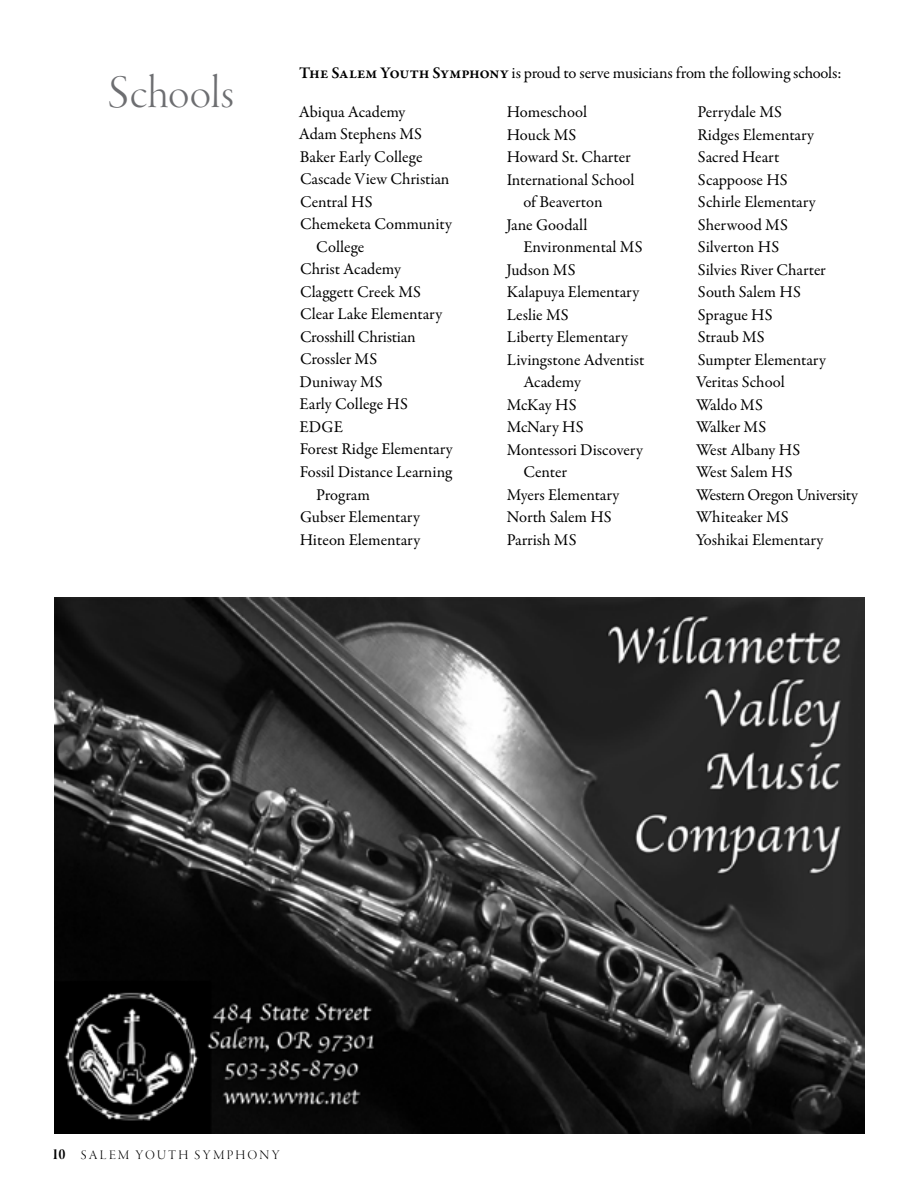
<style>
.page{position:relative;width:918px;height:1188px;background:#fff}
.page>*{position:absolute;margin:0;border:0;box-sizing:border-box;transform-origin:0 0}
.t1{font:48px "Garamond Premr Pro Lt Disp";color:#6d6e71}
.t2{font:16.5px/22.5px "Garamond Premr Pro";letter-spacing:-.005em;color:#000}
.t3{font:13.5px "Garamond Premr Pro Lt Disp";letter-spacing:.175em;color:#000}
.s1{font-weight:600}
.s2{font-family:"Garamond Premr Pro Smbd Disp";font-size:16.5px}
</style>
<div class="page">
<img style="left:54px;top:598px;width:810px;height:535px">
<h1 class="t1" style="left:108px;top:66px;width:127px">Schools</h1>
<p class="t2" style="left:299px;top:62px;width:544px"><span class="s1">The Salem Youth Symphony</span> is proud to serve musicians from the following schools:</p>
<p class="t2" style="left:299px;top:101px;width:108px">Abiqua Academy</p>
<p class="t2" style="left:299px;top:123px;width:125px">Adam Stephens MS</p>
<p class="t2" style="left:300px;top:146px;width:124px">Baker Early College</p>
<p class="t2" style="left:300px;top:168px;width:151px">Cascade View Christian</p>
<p class="t2" style="left:300px;top:191px;width:74px">Central HS</p>
<p class="t2" style="left:300px;top:213px;width:154px">Chemeketa Community</p>
<p class="t2" style="left:316px;top:236px;width:50px">College</p>
<p class="t2" style="left:300px;top:258px;width:103px">Christ Academy</p>
<p class="t2" style="left:300px;top:281px;width:122px">Claggett Creek MS</p>
<p class="t2" style="left:300px;top:303px;width:144px">Clear Lake Elementary</p>
<p class="t2" style="left:300px;top:326px;width:117px">Crosshill Christian</p>
<p class="t2" style="left:300px;top:348px;width:79px">Crossler MS</p>
<p class="t2" style="left:300px;top:371px;width:85px">Duniway MS</p>
<p class="t2" style="left:300px;top:393px;width:110px">Early College HS</p>
<p class="t2" style="left:300px;top:416px;width:45px">EDGE</p>
<p class="t2" style="left:300px;top:438px;width:155px">Forest Ridge Elementary</p>
<p class="t2" style="left:300px;top:461px;width:154px">Fossil Distance Learning</p>
<p class="t2" style="left:316px;top:483px;width:55px">Program</p>
<p class="t2" style="left:300px;top:506px;width:122px">Gubser Elementary</p>
<p class="t2" style="left:300px;top:528px;width:122px">Hiteon Elementary</p>
<p class="t2" style="left:507px;top:101px;width:82px">Homeschool</p>
<p class="t2" style="left:507px;top:123px;width:71px">Houck MS</p>
<p class="t2" style="left:507px;top:146px;width:125px">Howard St. Charter</p>
<p class="t2" style="left:507px;top:168px;width:129px">International School</p>
<p class="t2" style="left:523px;top:191px;width:81px">of Beaverton</p>
<p class="t2" style="left:507px;top:213px;width:82px">Jane Goodall</p>
<p class="t2" style="left:523px;top:236px;width:121px">Environmental MS</p>
<p class="t2" style="left:507px;top:259px;width:70px">Judson MS</p>
<p class="t2" style="left:507px;top:281px;width:134px">Kalapuya Elementary</p>
<p class="t2" style="left:507px;top:304px;width:63px">Leslie MS</p>
<p class="t2" style="left:507px;top:326px;width:123px">Liberty Elementary</p>
<p class="t2" style="left:507px;top:349px;width:139px">Livingstone Adventist</p>
<p class="t2" style="left:523px;top:371px;width:59px">Academy</p>
<p class="t2" style="left:507px;top:394px;width:71px">McKay HS</p>
<p class="t2" style="left:507px;top:416px;width:78px">McNary HS</p>
<p class="t2" style="left:507px;top:439px;width:138px">Montessori Discovery</p>
<p class="t2" style="left:523px;top:461px;width:45px">Center</p>
<p class="t2" style="left:507px;top:484px;width:114px">Myers Elementary</p>
<p class="t2" style="left:507px;top:506px;width:106px">North Salem HS</p>
<p class="t2" style="left:507px;top:529px;width:71px">Parrish MS</p>
<p class="t2" style="left:696px;top:101px;width:164px">Perrydale MS<br>Ridges Elementary<br>Sacred Heart<br>Scappoose HS<br>Schirle Elementary<br>Sherwood MS<br>Silverton HS<br>Silvies River Charter<br>South Salem HS<br>Sprague HS<br>Straub MS<br>Sumpter Elementary<br>Veritas School<br>Waldo MS<br>Walker MS<br>West Albany HS<br>West Salem HS<br>Western Oregon University<br>Whiteaker MS<br>Yoshikai Elementary</p>
<p class="t3" style="left:52px;top:1148px;width:230px"><span class="s2">10</span> SALEM YOUTH SYMPHONY</p>
</div>
